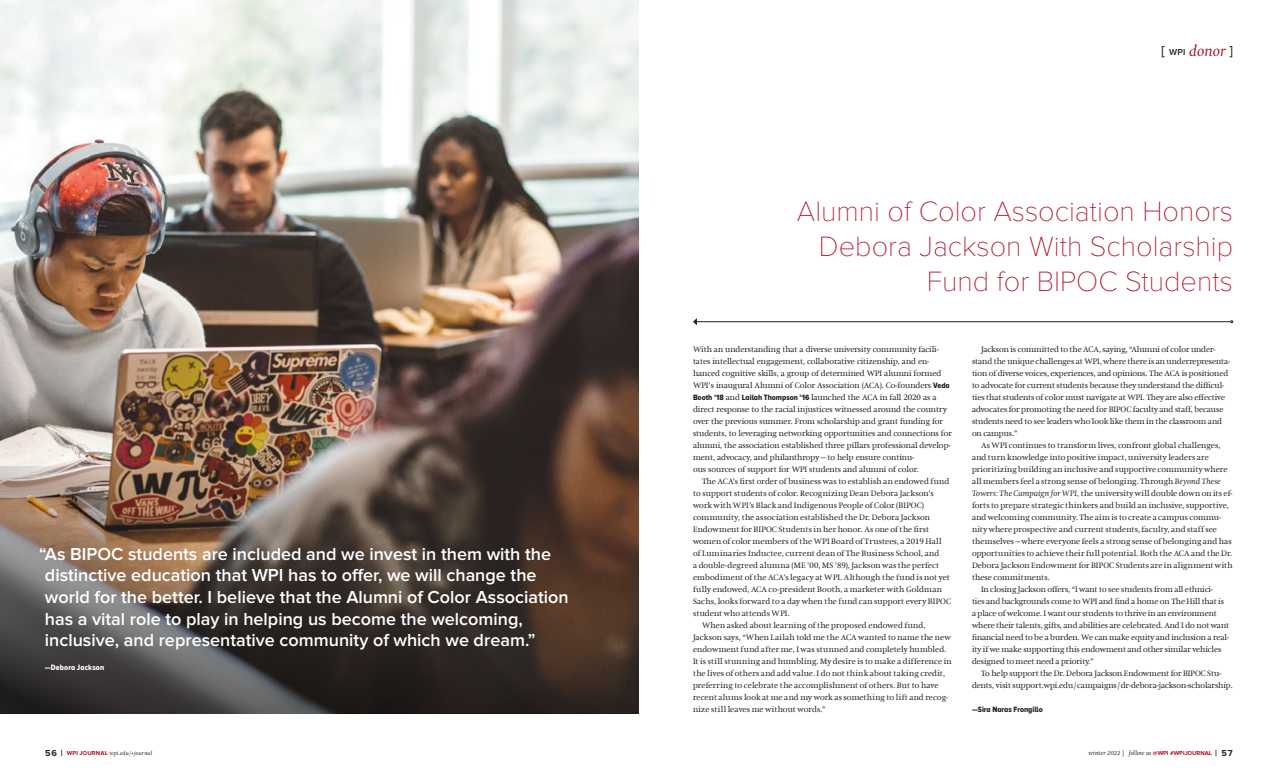
<style>
.page{position:relative;width:1278px;height:783px;background:#fff}
.page>*{position:absolute;margin:0;border:0;box-sizing:border-box;transform-origin:0 0}
.t1{font:100 29px/34.8px "Proxima Nova T";color:#ae1229;text-align:right}
.t2{font:600 18px/21.6px "Proxima Nova";color:#fff}
.year{font:italic 16px "Mercury Display";letter-spacing:.01em;color:#ae1229}
.w11_banner{font:8px/12px "Hollander Com";color:#231f20}
.body{font:8px/12px "Hollander Com";color:#231f20}
.w11_banner-2{font:8px "Proxima Nova A Cond Extrabld";color:#231f20}
.t3{font:8px "Proxima Nova A Cond Extrabld";letter-spacing:.015em;color:#fff}
.t4{font:italic 6px "Hollander Com";letter-spacing:.005em;color:#231f20}
.t5{font:italic 5.5px "Hollander Com";letter-spacing:.03em;color:#231f20}
.s1{font-family:"Proxima Nova";font-weight:600;font-style:normal;font-size:13px;color:#231f20}
.s2{font-family:"Proxima Nova";font-weight:600;font-style:normal;font-size:9px;color:#231f20}
.s3{font-family:"Proxima Nova A Cond Extrabld"}
.s4{font-style:italic}
.s5{font-family:"Proxima Nova";font-weight:700;font-style:normal;font-size:9px}
.s6{font-family:"Proxima Nova";font-weight:700;font-style:normal;font-size:6px;color:#ae1229}
.s7{font-family:"Proxima Nova";font-weight:700;font-style:normal;color:#ae1229}
</style>
<div class="page">
<img style="left:0;top:0;width:639px;height:466px">
<svg style="left:0;top:466px;width:639px;height:248px;background:#53453d"></svg>
<hr style="left:696px;top:321px;width:535px;height:1px;background:#231f20">
<svg style="left:693px;top:318px;width:4px;height:7px"></svg>
<p class="year" style="left:1162px;top:40px;width:73px"><span class="s1">[</span> <span class="s2">WPI</span> donor <span class="s1">]</span></p>
<p class="t2" style="left:45px;top:543px;width:525px;text-indent:-6px">“As BIPOC students are included and we invest in them with the distinctive education that WPI has to offer, we will change the world for the better. I believe that the Alumni of Color Association has a vital role to play in helping us become the welcoming, inclusive, and representative community of which we dream.”</p>
<p class="t3" style="left:45px;top:663px;width:61px">—Debora Jackson</p>
<p class="t1" style="left:797px;top:194px;width:438px">Alumni of Color Association Honors<br>Debora Jackson With Scholarship<br>Fund for BIPOC Students</p>
<p class="body" style="left:693px;top:343px;width:260px">With an understanding that a diverse university community facili&shy;tates intellectual engagement, collaborative citizenship, and en&shy;hanced cognitive skills, a group of determined WPI alumni formed WPI’s inaugural Alumni of Color Association (ACA). Co-founders <span class="s3">Veda Booth ’18</span> and <span class="s3">Lailah Thompson ’16</span> launched the ACA in fall 2020 as a direct response to the racial injustices witnessed around the country over the previous summer. From scholarship and grant funding for students, to leveraging networking opportunities and connections for alumni, the association established three pillars professional develop&shy;ment, advocacy, and philanthropy—to help ensure continu-<br>ous sources of support for WPI students and alumni of color.</p>
<p class="w11_banner" style="left:693px;top:475px;width:260px;text-indent:9px">The ACA’s first order of business was to establish an endowed fund to support students of color. Recognizing Dean Debora Jackson’s work with WPI’s Black and Indigenous People of Color (BIPOC) community, the association established the Dr. Debora Jackson Endowment for BIPOC Students in her honor. As one of the first women of color members of the WPI Board of Trustees, a 2019 Hall<br>of Luminaries Inductee, current dean of The Business School, and<br>a double-degreed alumna (ME ’00, MS ’89), Jackson was the perfect embodiment of the ACA’s legacy at WPI. Although the fund is not yet fully endowed, ACA co-president Booth, a marketer with Goldman Sachs, looks forward to a day when the fund can support every BIPOC student who attends WPI.</p>
<p class="w11_banner" style="left:693px;top:619px;width:260px;text-indent:9px">When asked about learning of the proposed endowed fund, Jackson says, “When Lailah told me the ACA wanted to name the new endowment fund after me, I was stunned and completely humbled.<br>It is still stunning and humbling. My desire is to make a difference in the lives of others and add value. I do not think about taking credit, preferring to celebrate the accomplishment of others. But to have recent alums look at me and my work as something to lift and recog&shy;nize still leaves me without words.”</p>
<p class="w11_banner" style="left:972px;top:343px;width:260px;text-indent:9px">Jackson is committed to the ACA, saying, “Alumni of color under&shy;stand the unique challenges at WPI, where there is an underrepresenta&shy;tion of diverse voices, experiences, and opinions. The ACA is positioned to advocate for current students because they understand the difficul&shy;ties that students of color must navigate at WPI. They are also effective advocates for promoting the need for BIPOC faculty and staff, because students need to see leaders who look like them in the classroom and on campus.”</p>
<p class="w11_banner" style="left:972px;top:439px;width:262px;text-indent:9px">As WPI continues to transform lives, confront global challenges, and turn knowledge into positive impact, university leaders are prioritizing building an inclusive and supportive community where all members feel a strong sense of belonging. Through <span class="s4">Beyond These Towers: The Campaign for WPI,</span> the university will double down on its ef&shy;forts to prepare strategic thinkers and build an inclusive, supportive, and welcoming community. The aim is to create a campus commu&shy;nity where prospective and current students, faculty, and staff see themselves—where everyone feels a strong sense of belonging and has opportunities to achieve their full potential. Both the ACA and the Dr.<br>Debora Jackson Endowment for BIPOC Students are in alignment with these commitments.</p>
<p class="w11_banner" style="left:972px;top:583px;width:259px;text-indent:9px">In closing Jackson offers, “I want to see students from all ethnici-<br>ties and backgrounds come to WPI and find a home on The Hill that is a place of welcome. I want our students to thrive in an environment where their talents, gifts, and abilities are celebrated. And I do not want financial need to be a burden. We can make equity and inclusion a real&shy;ity if we make supporting this endowment and other similar vehicles designed to meet need a priority.”</p>
<p class="w11_banner" style="left:972px;top:667px;width:262px;text-align:center">To help support the Dr. Debora Jackson Endowment for BIPOC Stu&shy;dents, visit support.wpi.edu/campaigns/dr-debora-jackson-scholarship.</p>
<p class="w11_banner-2" style="left:972px;top:705px;width:72px">—Sira Naras Frongillo</p>
<p class="t5" style="left:45px;top:750px;width:109px"><span class="s5">56 |</span> <span class="s6">WPI JOURNAL</span> wpi.edu/+journal</p>
<p class="t4" style="left:1088px;top:749px;width:146px">winter 2022 | follow us <span class="s7">@WPI #WPIJOURNAL</span> <span class="s5">| 57</span></p>
</div>
